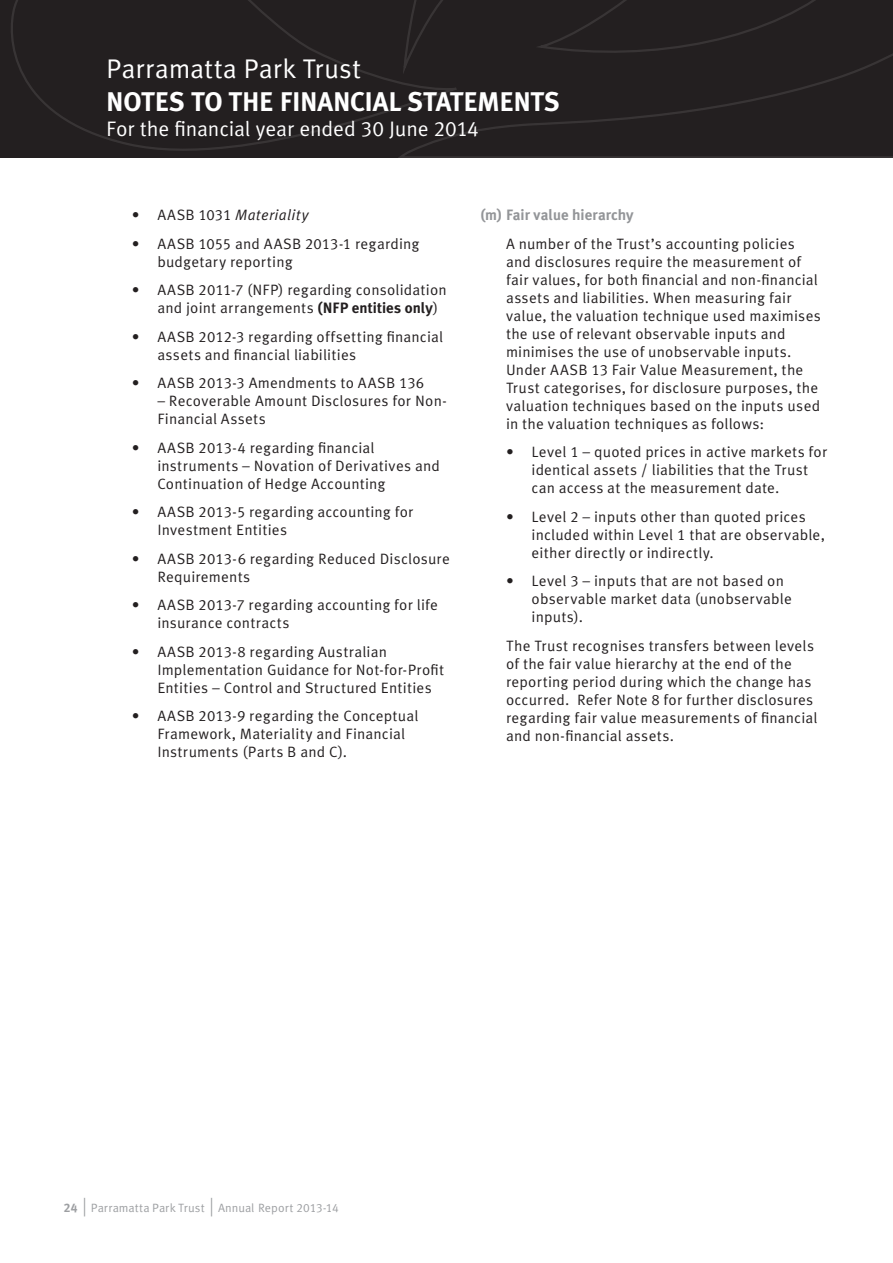
<style>
.page{position:relative;width:893px;height:1263px;background:#fff}
.page>*{position:absolute;margin:0;border:0;box-sizing:border-box;transform-origin:0 0}
.financial_banner_hea{font:700 27px "Meta Korrespondenz";letter-spacing:-.015em;color:#fff}
.financial_banner_hea-2{font:27px "Meta Korrespondenz";color:#fff}
.financial_banner_hea-3{font:21px "Meta Korrespondenz";letter-spacing:-.015em;color:#fff}
.Financials___indent{font:15px/18px "Meta Korrespondenz";letter-spacing:.01em;color:#231f20}
.Financials_bold_grey{font:700 15px "Meta Korrespondenz";color:#939598}
.Financials___indent-2{font:italic 15px "Meta Korrespondenz";letter-spacing:.02em;color:#231f20}
.t1{font:12px "Meta Korrespondenz";letter-spacing:-.005em;color:#9d9fa2}
.s1{font-style:normal}
.s2{font-weight:700}
.s3{font-weight:700;font-size:12.3px}
.s4{font-weight:700;font-size:24px}
</style>
<div class="page">
<div style="left:0;top:0;width:893px;height:157px;background:#231f20"></div>
<svg style="left:395px;top:0;width:498px;height:158px"></svg>
<svg style="left:11px;top:0;width:447px;height:152px"></svg>
<p class="financial_banner_hea-2" style="left:106px;top:53px;width:256px">Parramatta Park Trust</p>
<p class="financial_banner_hea" style="left:106px;top:86px;width:455px">NOTES TO THE FINANCIAL STATEMENTS</p>
<p class="financial_banner_hea-3" style="left:106px;top:117px;width:374px">For the financial year ended 30 June 2014</p>
<p class="Financials___indent-2" style="left:132px;top:206px;width:178px"><span class="s1">• AASB 1031</span> Materiality</p>
<p class="Financials___indent" style="left:157px;top:234px;width:264px;text-indent:-26px">• AASB 1055 and AASB 2013-1 regarding budgetary reporting</p>
<p class="Financials___indent" style="left:157px;top:281px;width:291px;text-indent:-26px">• AASB 2011-7 (NFP) regarding consolidation and joint arrangements <span class="s2">(NFP entities only</span>)</p>
<p class="Financials___indent" style="left:157px;top:327px;width:287px;text-indent:-26px">• AASB 2012-3 regarding offsetting financial assets and financial liabilities</p>
<p class="Financials___indent" style="left:132px;top:374px;width:294px">• AASB 2013-3 Amendments to AASB 136</p>
<p class="Financials___indent" style="left:157px;top:392px;width:291px">– Recoverable Amount Disclosures for Non-<br>Financial Assets</p>
<p class="Financials___indent" style="left:157px;top:438px;width:284px;text-indent:-26px">• AASB 2013-4 regarding financial instruments – Novation of Derivatives and<br>Continuation of Hedge Accounting</p>
<p class="Financials___indent" style="left:157px;top:503px;width:258px;text-indent:-26px">• AASB 2013-5 regarding accounting for<br>Investment Entities</p>
<p class="Financials___indent" style="left:157px;top:549px;width:294px;text-indent:-26px">• AASB 2013-6 regarding Reduced Disclosure<br>Requirements</p>
<p class="Financials___indent" style="left:157px;top:596px;width:282px;text-indent:-26px">• AASB 2013-7 regarding accounting for life insurance contracts</p>
<p class="Financials___indent" style="left:157px;top:642px;width:288px;text-indent:-26px">• AASB 2013-8 regarding Australian<br>Implementation Guidance for Not-for-Profit<br>Entities – Control and Structured Entities</p>
<p class="Financials___indent" style="left:157px;top:707px;width:263px;text-indent:-26px">• AASB 2013-9 regarding the Conceptual<br>Framework, Materiality and Financial<br>Instruments (Parts B and C).</p>
<p class="Financials_bold_grey" style="left:480px;top:206px;width:155px">(m) Fair value hierarchy</p>
<p class="Financials___indent" style="left:506px;top:234px;width:316px">A number of the Trust’s accounting policies and disclosures require the measurement of fair values, for both financial and non-financial assets and liabilities. When measuring fair value, the valuation technique used maximises the use of relevant observable inputs and minimises the use of unobservable inputs.<br>Under AASB 13 Fair Value Measurement, the Trust categorises, for disclosure purposes, the valuation techniques based on the inputs used in the valuation techniques as follows:</p>
<p class="Financials___indent" style="left:531px;top:443px;width:297px;text-indent:-26px">• Level 1 – quoted prices in active markets for identical assets / liabilities that the Trust can access at the measurement date.</p>
<p class="Financials___indent" style="left:531px;top:507px;width:295px;text-indent:-26px">• Level 2 – inputs other than quoted prices included within Level 1 that are observable, either directly or indirectly.</p>
<p class="Financials___indent" style="left:531px;top:572px;width:262px;text-indent:-26px">• Level 3 – inputs that are not based on observable market data (unobservable inputs).</p>
<p class="Financials___indent" style="left:506px;top:636px;width:313px">The Trust recognises transfers between levels of the fair value hierarchy at the end of the reporting period during which the change has occurred. Refer Note 8 for further disclosures regarding fair value measurements of financial and non-financial assets.</p>
<p class="t1" style="left:64px;top:1201px;width:277px"><span class="s3">24</span> <span class="s4">|</span> Parramatta Park Trust <span class="s4">|</span> Annual Report 2013-14</p>
</div>
